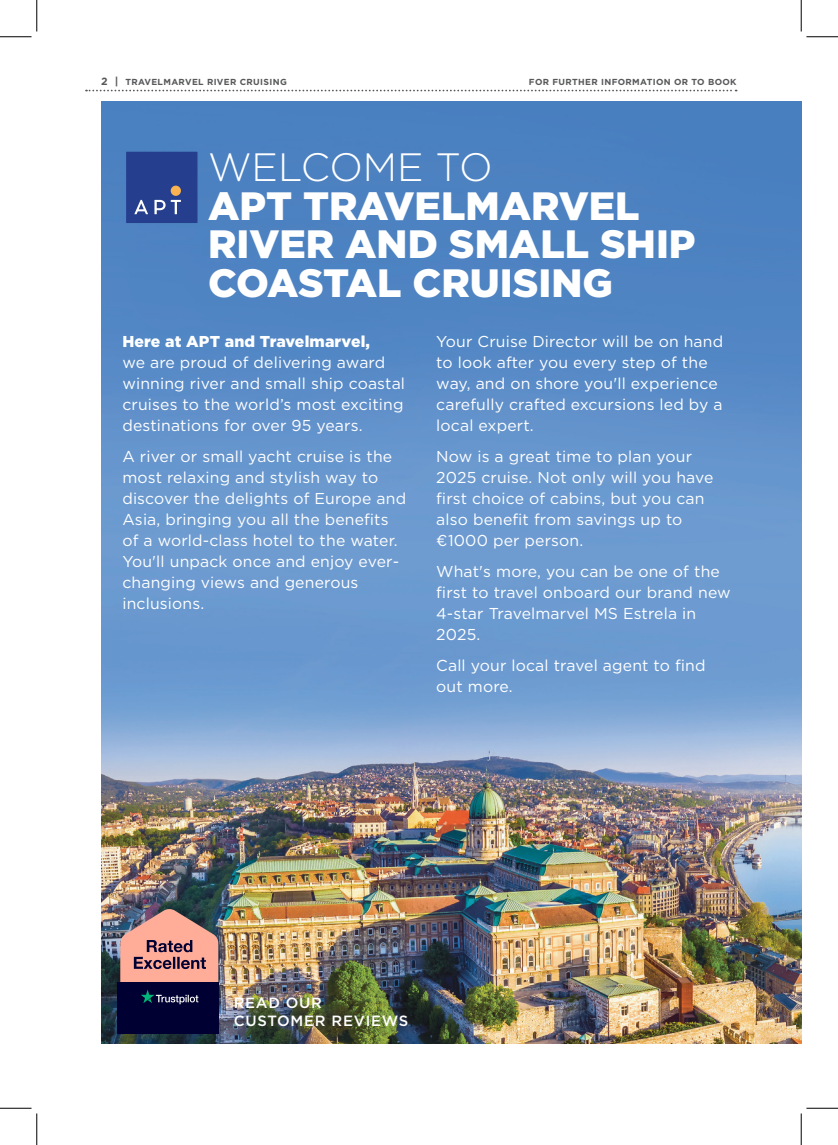
<style>
.page{position:relative;width:838px;height:1145px;background:#fff}
.page>*{position:absolute;margin:0;border:0;box-sizing:border-box;transform-origin:0 0}
.t1{font:900 39.55px/38.7px "Gotham";color:#fff}
.t2{font:15.75px/21px "Gotham";letter-spacing:.01em;color:#fff}
.t3{font:500 14.88px "Gotham";letter-spacing:.05em;color:#fff}
.t4{font:700 8.75px "Gotham";letter-spacing:.04em;color:#57585a}
.s1{font-size:10.5px}
.s2{font-weight:300}
.s3{font-weight:900}
</style>
<div class="page">
<img style="left:101px;top:101px;width:700px;height:943px">
<svg style="left:86px;top:90px;width:650px;height:1px"></svg>
<div style="left:126px;top:152px;width:71px;height:71px;background:#253f8e"></div>
<div style="left:171px;top:186px;width:10px;height:10px;background:#fbb250;border-radius:50%"></div>
<svg style="left:134px;top:200px;width:14px;height:14px"></svg>
<svg style="left:154px;top:200px;width:11px;height:14px"></svg>
<svg style="left:171px;top:200px;width:10px;height:14px"></svg>
<div style="left:117px;top:982px;width:101px;height:52px;background:#000032"></div>
<svg style="left:120px;top:909px;width:98px;height:96px"></svg>
<hr style="left:0;top:36px;width:32px;height:1px;background:#000">
<hr style="left:806px;top:36px;width:31px;height:1px;background:#000">
<hr style="left:0;top:1108px;width:32px;height:1px;background:#000">
<hr style="left:806px;top:1108px;width:31px;height:1px;background:#000">
<hr style="left:36px;top:0;width:1px;height:31px;background:#000">
<hr style="left:36px;top:1113px;width:1px;height:32px;background:#000">
<hr style="left:800px;top:0;width:1px;height:31px;background:#000">
<hr style="left:800px;top:1113px;width:1px;height:32px;background:#000">
<p class="t4" style="left:101px;top:76px;width:187px"><span class="s1">2 |</span> TRAVELMARVEL RIVER CRUISING</p>
<p class="t4" style="left:529px;top:76px;width:209px">FOR FURTHER INFORMATION OR TO BOOK</p>
<p class="t1" style="left:208px;top:147px;width:489px"><span class="s2">WELCOME TO<br></span>APT TRAVELMARVEL<br>RIVER AND SMALL SHIP<br>COASTAL CRUISING</p>
<p class="t2" style="left:122px;top:331px;width:284px"><span class="s3">Here at APT and Travelmarvel,<br></span>we are proud of delivering award winning river and small ship coastal cruises to the world’s most exciting destinations for over 95 years.</p>
<p class="t2" style="left:122px;top:446px;width:285px">A river or small yacht cruise is the most relaxing and stylish way to discover the delights of Europe and<br>Asia, bringing you all the benefits of a world-class hotel to the water.<br>You'll unpack once and enjoy ever&shy;changing views and generous inclusions.</p>
<p class="t2" style="left:436px;top:331px;width:288px">Your Cruise Director will be on hand to look after you every step of the way, and on shore you'll experience carefully crafted excursions led by a local expert.</p>
<p class="t2" style="left:436px;top:446px;width:279px">Now is a great time to plan your<br>2025 cruise. Not only will you have first choice of cabins, but you can also benefit from savings up to €1000 per person.</p>
<p class="t2" style="left:436px;top:560px;width:296px">What's more, you can be one of the first to travel onboard our brand new<br>4-star Travelmarvel MS Estrela in<br>2025.</p>
<p class="t2" style="left:436px;top:654px;width:271px">Call your local travel agent to find out more.</p>
<p class="t3" style="left:234px;top:993px;width:90px">READ OUR</p>
<p class="t3" style="left:234px;top:1011px;width:176px">CUSTOMER REVIEWS</p>
</div>
